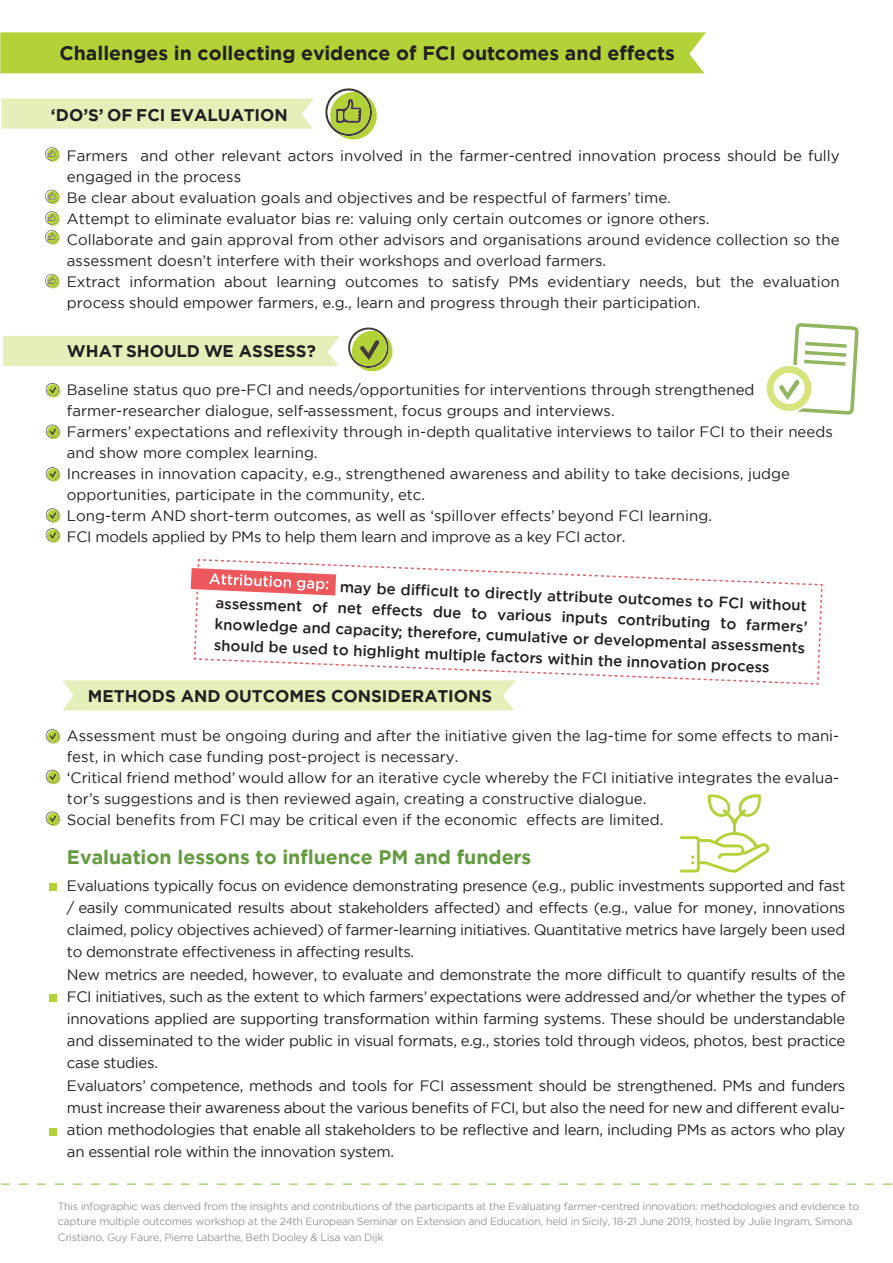
<style>
.page{position:relative;width:893px;height:1263px;background:#fff}
.page>*{position:absolute;margin:0;border:0;box-sizing:border-box;transform-origin:0 0}
.t1{font:700 19.5px "Gotham";color:#231f20}
.t2{font:700 19.5px "Gotham";color:#649b41}
.t3{font:700 16.8px "Gotham";color:#231f20}
.t4{font:15px/21px "Gotham";letter-spacing:-.015em;color:#231f20}
.t5{font:500 15px/20.9px "Gotham";color:#231f20;text-align:justify}
.t6{font:10.5px/15.6px "Gotham";letter-spacing:-.02em;color:#949699}
.s1{color:#050504}
</style>
<div class="page">
<div style="left:0;top:32px;width:706px;height:41px;background:#b3d238"></div>
<svg style="left:1px;top:98px;width:313px;height:31px;background:#e5efbc"></svg>
<svg style="left:325px;top:88px;width:52px;height:52px"></svg>
<svg style="left:45px;top:147px;width:15px;height:15px"></svg>
<svg style="left:45px;top:189px;width:15px;height:56px"></svg>
<svg style="left:45px;top:274px;width:15px;height:15px"></svg>
<svg style="left:1px;top:1183px;width:891px;height:2px"></svg>
<svg style="left:766px;top:323px;width:93px;height:92px"></svg>
<svg style="left:45px;top:383px;width:16px;height:15px"></svg>
<svg style="left:45px;top:729px;width:16px;height:15px"></svg>
<svg style="left:45px;top:769px;width:16px;height:16px"></svg>
<svg style="left:45px;top:811px;width:16px;height:15px"></svg>
<svg style="left:3px;top:327px;width:390px;height:45px"></svg>
<svg style="left:45px;top:424px;width:16px;height:15px"></svg>
<svg style="left:45px;top:467px;width:16px;height:15px"></svg>
<svg style="left:45px;top:508px;width:16px;height:35px"></svg>
<div style="left:49px;top:883px;width:7px;height:8px;background:#b3d238"></div>
<div style="left:49px;top:994px;width:7px;height:7px;background:#b3d238"></div>
<div style="left:49px;top:1128px;width:7px;height:8px;background:#b3d238"></div>
<svg style="left:680px;top:794px;width:89px;height:79px"></svg>
<svg style="left:62px;top:559px;width:761px;height:151px"></svg>
<h1 class="t1" style="left:59px;top:40px;width:617px">Challenges in collecting evidence of FCI outcomes and effects</h1>
<p class="t3" style="left:51px;top:104px;width:238px">‘DO’S’ OF FCI EVALUATION</p>
<p class="t4" style="left:67px;top:145px;width:774px">Farmers and other relevant actors involved in the farmer-centred innovation process should be fully engaged in the process<br>Be clear about evaluation goals and objectives and be respectful of farmers’ time.<br>Attempt to eliminate evaluator bias re: valuing only certain outcomes or ignore others.<br>Collaborate and gain approval from other advisors and organisations around evidence collection so the assessment doesn’t interfere with their workshops and overload farmers.<br>Extract information about learning outcomes to satisfy PMs evidentiary needs, but the evaluation process should empower farmers, e.g., learn and progress through their participation.</p>
<p class="t3" style="left:67px;top:340px;width:250px">WHAT SHOULD WE ASSESS?</p>
<p class="t4" style="left:67px;top:378px;width:767px">Baseline status quo pre-FCI and needs/opportunities for interventions through strengthened farmer-researcher dialogue, self-assessment, focus groups and interviews.<br>Farmers’ expectations and reflexivity through in-depth qualitative interviews to tailor FCI to their needs and show more complex learning.<br>Increases in innovation capacity, e.g., strengthened awareness and ability to take decisions, judge opportunities, participate in the community, etc.<br>Long-term AND short-term outcomes, as well as ‘spillover effects’ beyond FCI learning.<br>FCI models applied by PMs to help them learn and improve as a key FCI actor.</p>
<p class="t5" style="left:216px;top:573px;width:594px;text-indent:108px;rotate:2deg"><span class="s1">it</span> may be diffi cult to directly attribute outcomes to FCI without assessment of net eff ects due to various inputs contributing to farmers’ knowledge and capacity; therefore, cumulative or developmental assessments should be used to highlight multiple factors within the innovation process</p>
<p class="t3" style="left:88px;top:685px;width:406px">METHODS AND OUTCOMES CONSIDERATIONS</p>
<p class="t4" style="left:67px;top:724px;width:774px">Assessment must be ongoing during and after the initiative given the lag-time for some effects to mani&shy;fest, in which case funding post-project is necessary.<br>‘Critical friend method’ would allow for an iterative cycle whereby the FCI initiative integrates the evalua&shy;tor’s suggestions and is then reviewed again, creating a constructive dialogue.<br>Social benefits from FCI may be critical even if the economic effects are limited.</p>
<h1 class="t2" style="left:67px;top:844px;width:466px">Evaluation lessons to influence PM and funders</h1>
<p class="t4" style="left:67px;top:874px;width:780px;line-height:22.2px">Evaluations typically focus on evidence demonstrating presence (e.g., public investments supported and fast / easily communicated results about stakeholders affected) and effects (e.g., value for money, innovations claimed, policy objectives achieved) of farmer-learning initiatives. Quantitative metrics have largely been used to demonstrate effectiveness in affecting results.<br>New metrics are needed, however, to evaluate and demonstrate the more difficult to quantify results of the FCI initiatives, such as the extent to which farmers’ expectations were addressed and/or whether the types of innovations applied are supporting transformation within farming systems. These should be understandable and disseminated to the wider public in visual formats, e.g., stories told through videos, photos, best practice case studies.<br>Evaluators’ competence, methods and tools for FCI assessment should be strengthened. PMs and funders must increase their awareness about the various benefits of FCI, but also the need for new and different evalu&shy;ation methodologies that enable all stakeholders to be reflective and learn, including PMs as actors who play an essential role within the innovation system.</p>
<p class="t6" style="left:58px;top:1198px;width:803px">This infographic was derived from the insights and contributions of the participants at the Evaluating farmer-centred innovation: methodologies and evidence to capture multiple outcomes workshop at the 24th European Seminar on Extension and Education, held in Sicily, 18-21 June 2019, hosted by Julie Ingram, Simona<br>Cristiano, Guy Faure, Pierre Labarthe, Beth Dooley &amp; Lisa van Dijk</p>
</div>
